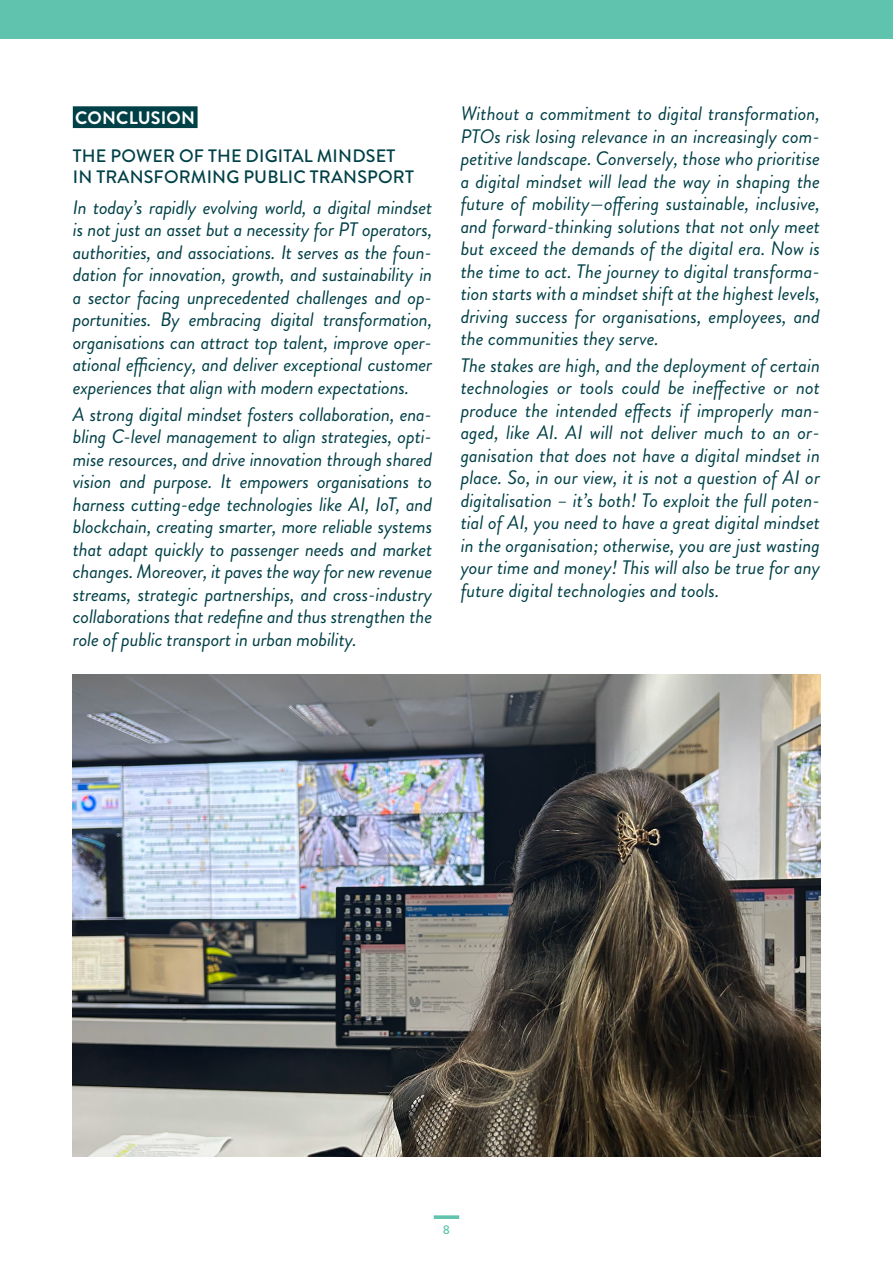
<style>
.page{position:relative;width:893px;height:1263px;background:#fff}
.page>*{position:absolute;margin:0;border:0;box-sizing:border-box;transform-origin:0 0}
.t1{font:italic 19.5px/22.5px "Brandon Grotesque";letter-spacing:-.005em;color:#004047;text-align:justify}
.t2{font:500 18px/21px "Brandon Grotesque";letter-spacing:.01em;color:#004047}
.t3{font:700 18px "Brandon Grotesque";letter-spacing:.01em;color:#fff}
.t4{font:500 12.6px "Brandon Grotesque";color:#60c3ad}
</style>
<div class="page">
<div style="left:0;top:0;width:893px;height:39px;background:#60c3ad"></div>
<svg style="left:434px;top:1215px;width:25px;height:4px"></svg>
<div style="left:73px;top:106px;width:125px;height:22px;background:#004047"></div>
<img style="left:73px;top:674px;width:747px;height:483px">
<p class="t3" style="left:75px;top:105px;width:122px">CONCLUSION</p>
<p class="t2" style="left:73px;top:145px;width:342px">THE POWER OF THE DIGITAL MINDSET<br>IN TRANSFORMING PUBLIC TRANSPORT</p>
<p class="t1" style="left:73px;top:196px;width:361px">In today’s rapidly evolving world, a digital mindset is not just an asset but a necessity for PT operators, authorities, and associations. It serves as the foun&shy;dation for innovation, growth, and sustainability in a sector facing unprecedented challenges and op&shy;portunities. By embracing digital transformation, organisations can attract top talent, improve oper&shy;ational efficiency, and deliver exceptional customer experiences that align with modern expectations.</p>
<p class="t1" style="left:73px;top:403px;width:361px">A strong digital mindset fosters collaboration, ena&shy;bling C-level management to align strategies, opti&shy;mise resources, and drive innovation through shared vision and purpose. It empowers organisations to harness cutting-edge technologies like AI, IoT, and blockchain, creating smarter, more reliable systems that adapt quickly to passenger needs and market changes. Moreover, it paves the way for new revenue streams, strategic partnerships, and cross-industry collaborations that redefine and thus strengthen the role of public transport in urban mobility.</p>
<p class="t1" style="left:461px;top:102px;width:361px">Without a commitment to digital transformation, PTOs risk losing relevance in an increasingly com&shy;petitive landscape. Conversely, those who prioritise a digital mindset will lead the way in shaping the future of mobility—offering sustainable, inclusive, and forward-thinking solutions that not only meet but exceed the demands of the digital era. Now is the time to act. The journey to digital transforma&shy;tion starts with a mindset shift at the highest levels, driving success for organisations, employees, and the communities they serve.</p>
<p class="t1" style="left:461px;top:354px;width:361px">The stakes are high, and the deployment of certain technologies or tools could be ineffective or not produce the intended effects if improperly man&shy;aged, like AI. AI will not deliver much to an or&shy;ganisation that does not have a digital mindset in place. So, in our view, it is not a question of AI or digitalisation – it’s both! To exploit the full poten&shy;tial of AI, you need to have a great digital mindset in the organisation; otherwise, you are just wasting your time and money! This will also be true for any future digital technologies and tools.</p>
<p class="t4" style="left:443px;top:1221px;width:9px">8</p>
</div>
